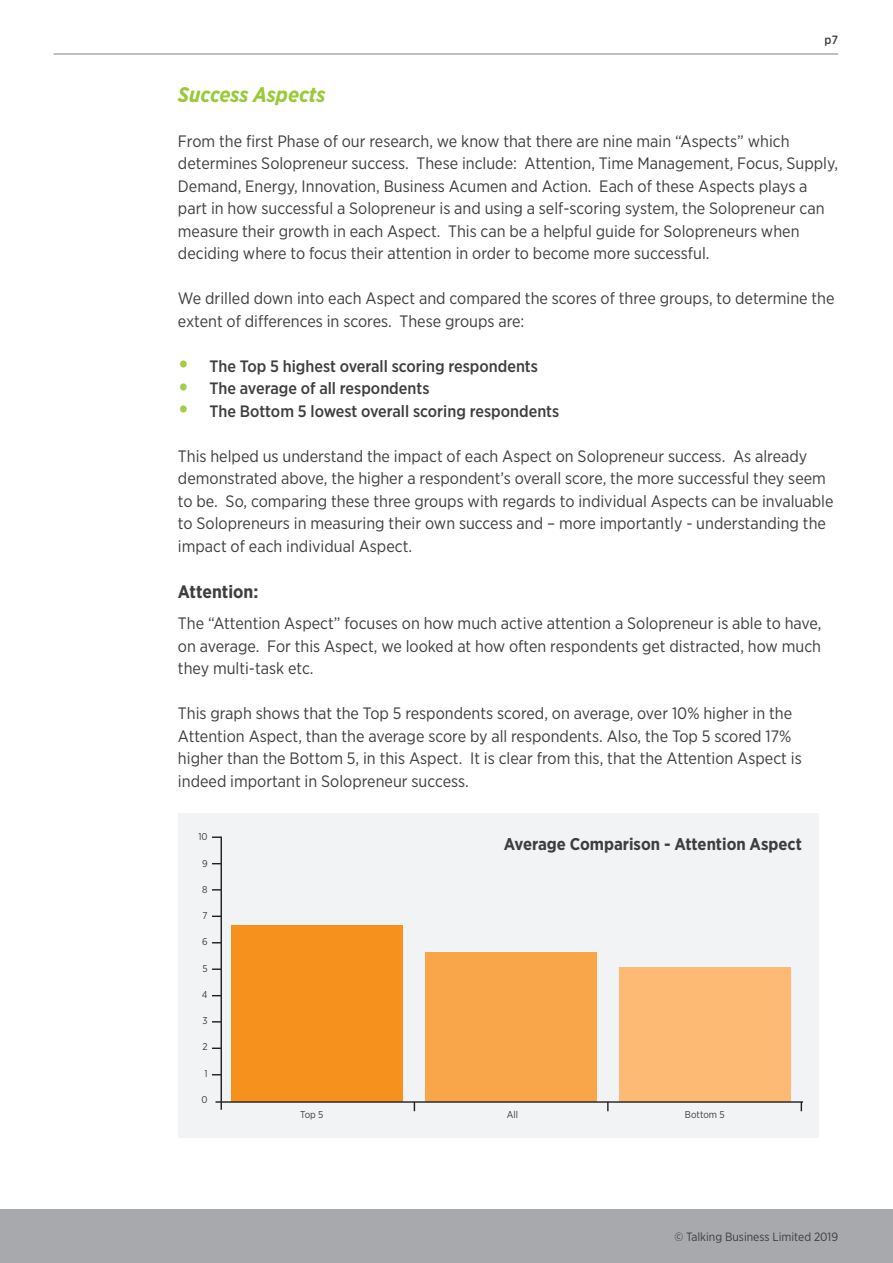
<style>
.page{position:relative;width:893px;height:1263px;background:#fff}
.page>*{position:absolute;margin:0;border:0;box-sizing:border-box;transform-origin:0 0}
.t1{font:italic 700 21px "Gotham Narrow";color:#99ca3b}
.t2{font:700 18px "Gotham Narrow";color:#3e3e3f}
.t3{font:700 16.95px "Gotham Narrow";color:#3e3e3f}
.Body_Copy{font:16.5px/22.5px "Gotham Narrow";color:#3e3e3f}
.Body_Copy-2{font:500 16.5px "Gotham Narrow";color:#3e3e3f}
.t4{font:12px "Gotham Narrow";color:#3e3e3f}
.t5{font:500 12px "Gotham Narrow";color:#3e3e3f}
.Body_Copy-3{font:9.9px "Gotham Narrow";color:#3e3e3f}
.s1{font-size:25.5px;color:#a3ce4c}
</style>
<div class="page">
<div style="left:0;top:1210px;width:893px;height:53px;background:#a8a9ad"></div>
<hr style="left:54px;top:54px;width:784px;height:1px;background:#808285">
<div style="left:178px;top:813px;width:640px;height:325px;background:#f2f3f4"></div>
<div style="left:231px;top:925px;width:171px;height:177px;background:#f6911e"></div>
<div style="left:425px;top:952px;width:171px;height:150px;background:#f9a549"></div>
<div style="left:619px;top:968px;width:172px;height:134px;background:#fcba74"></div>
<hr style="left:216px;top:1101px;width:587px;height:2px;background:#231f20">
<hr style="left:221px;top:836px;width:1px;height:274px;background:#231f20">
<svg style="left:212px;top:1047px;width:9px;height:2px"></svg>
<svg style="left:212px;top:915px;width:9px;height:2px"></svg>
<svg style="left:212px;top:968px;width:9px;height:2px"></svg>
<svg style="left:212px;top:836px;width:9px;height:2px"></svg>
<svg style="left:607px;top:1102px;width:2px;height:9px"></svg>
<p class="t5" style="left:825px;top:32px;width:15px">p7</p>
<h2 class="t1" style="left:178px;top:81px;width:149px">Success Aspects</h2>
<p class="Body_Copy" style="left:178px;top:129px;width:662px">From the first Phase of our research, we know that there are nine main “Aspects” which determines Solopreneur success. These include: Attention, Time Management, Focus, Supply, Demand, Energy, Innovation, Business Acumen and Action. Each of these Aspects plays a part in how successful a Solopreneur is and using a self-scoring system, the Solopreneur can measure their growth in each Aspect. This can be a helpful guide for Solopreneurs when deciding where to focus their attention in order to become more successful.</p>
<p class="Body_Copy" style="left:178px;top:287px;width:658px">We drilled down into each Aspect and compared the scores of three groups, to determine the extent of differences in scores. These groups are:</p>
<p class="Body_Copy-2" style="left:178px;top:356px;width:362px"><span class="s1">•</span> The Top 5 highest overall scoring respondents</p>
<p class="Body_Copy-2" style="left:178px;top:378px;width:253px"><span class="s1">•</span> The average of all respondents</p>
<p class="Body_Copy-2" style="left:178px;top:401px;width:383px"><span class="s1">•</span> The Bottom 5 lowest overall scoring respondents</p>
<p class="Body_Copy" style="left:178px;top:444px;width:657px">This helped us understand the impact of each Aspect on Solopreneur success. As already demonstrated above, the higher a respondent’s overall score, the more successful they seem to be. So, comparing these three groups with regards to individual Aspects can be invaluable to Solopreneurs in measuring their own success and – more importantly - understanding the impact of each individual Aspect.</p>
<h3 class="t2" style="left:178px;top:580px;width:82px">Attention:</h3>
<p class="Body_Copy" style="left:178px;top:612px;width:645px;text-align:justify">The “Attention Aspect” focuses on how much active attention a Solopreneur is able to have, on average. For this Aspect, we looked at how often respondents get distracted, how much they multi-task etc.</p>
<p class="Body_Copy" style="left:178px;top:702px;width:625px">This graph shows that the Top 5 respondents scored, on average, over 10% higher in the Attention Aspect, than the average score by all respondents. Also, the Top 5 scored 17% higher than the Bottom 5, in this Aspect. It is clear from this, that the Attention Aspect is indeed important in Solopreneur success.</p>
<p class="Body_Copy-3" style="left:198px;top:831px;width:11px">10</p>
<p class="Body_Copy-3" style="left:202px;top:857px;width:7px">9</p>
<p class="Body_Copy-3" style="left:202px;top:883px;width:7px">8</p>
<p class="Body_Copy-3" style="left:203px;top:909px;width:7px">7</p>
<p class="Body_Copy-3" style="left:202px;top:936px;width:7px">6</p>
<p class="Body_Copy-3" style="left:202px;top:962px;width:7px">5</p>
<p class="Body_Copy-3" style="left:202px;top:988px;width:7px">4</p>
<p class="Body_Copy-3" style="left:202px;top:1014px;width:7px">3</p>
<p class="Body_Copy-3" style="left:202px;top:1041px;width:7px">2</p>
<p class="Body_Copy-3" style="left:204px;top:1067px;width:5px">1</p>
<p class="Body_Copy-3" style="left:201px;top:1093px;width:8px">0</p>
<h3 class="t3" style="left:504px;top:833px;width:300px">Average Comparison - Attention Aspect</h3>
<p class="Body_Copy-3" style="left:300px;top:1108px;width:25px">Top 5</p>
<p class="Body_Copy-3" style="left:507px;top:1108px;width:13px">All</p>
<p class="Body_Copy-3" style="left:685px;top:1108px;width:41px">Bottom 5</p>
<p class="t4" style="left:674px;top:1229px;width:165px">© Talking Business Limited 2019</p>
</div>
